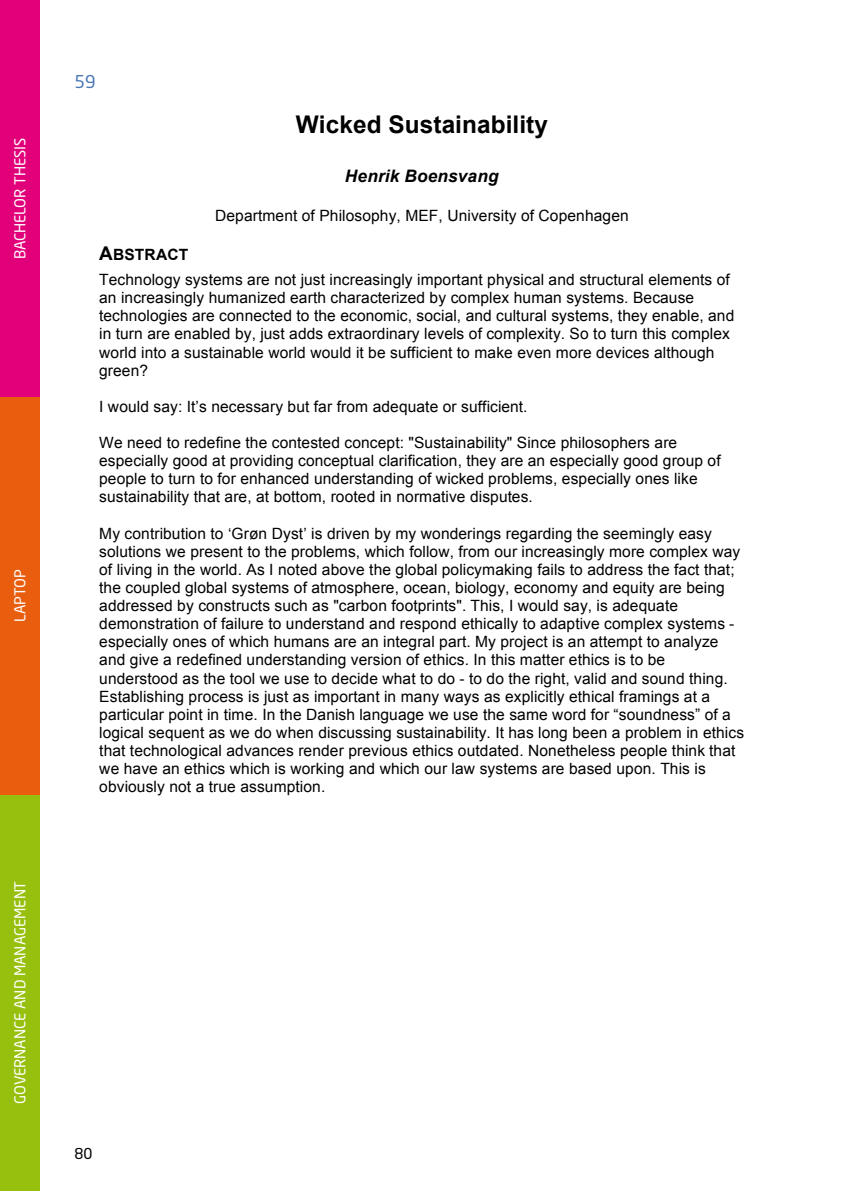
<style>
.page{position:relative;width:844px;height:1191px;background:#fff}
.page>*{position:absolute;margin:0;border:0;box-sizing:border-box;transform-origin:0 0}
.t1{font:700 24.32px "Arial";letter-spacing:.005em;color:#000}
.t2{font:17.5px "Neo Sans Std";color:#4977b6}
.t3{font:italic 700 17.15px "Arial";letter-spacing:.01em;color:#000}
.t4{font:15.58px/18.2px "Arial";letter-spacing:.01em;color:#000}
.t5{font:14.88px "Neo Sans Std";color:#fff}
.t6{font:14.88px "Neo Sans Std";color:#000}
.s1{font-weight:700;font-size:18.9px}
.s2{font-weight:700}
</style>
<div class="page">
<div style="left:0;top:794px;width:40px;height:397px;background:#97bf0d"></div>
<div style="left:0;top:397px;width:40px;height:397px;background:#e95d0f"></div>
<div style="left:0;top:0;width:40px;height:397px;background:#e2007a"></div>
<p class="t5" style="left:11px;top:259px;width:122px;rotate:-90deg">bachelor thesis</p>
<p class="t5" style="left:11px;top:622px;width:52px;rotate:-90deg">laptop</p>
<p class="t5" style="left:11px;top:1104px;width:223px;rotate:-90deg">Governanceandmanagement</p>
<p class="t2" style="left:74px;top:71px;width:23px">59</p>
<h1 class="t1" style="left:296px;top:109px;width:253px">Wicked Sustainability</h1>
<p class="t3" style="left:345px;top:165px;width:155px">Henrik Boensvang</p>
<p class="t4" style="left:215px;top:207px;width:415px">Department of Philosophy, MEF, University of Copenhagen</p>
<p class="t4" style="left:99px;top:243px;width:632px;line-height:24.3px"><span class="s1">A</span><span class="s2">BSTRACT<br></span>Technology systems are not just increasingly important physical and structural elements of</p>
<p class="t4" style="left:99px;top:288px;width:636px">an increasingly humanized earth characterized by complex human systems. Because technologies are connected to the economic, social, and cultural systems, they enable, and in turn are enabled by, just adds extraordinary levels of complexity. So to turn this complex world into a sustainable world would it be sufficient to make even more devices although green?</p>
<p class="t4" style="left:99px;top:397px;width:430px">I would say: It’s necessary but far from adequate or sufficient.</p>
<p class="t4" style="left:99px;top:433px;width:623px">We need to redefine the contested concept: "Sustainability" Since philosophers are especially good at providing conceptual clarification, they are an especially good group of people to turn to for enhanced understanding of wicked problems, especially ones like sustainability that are, at bottom, rooted in normative disputes.</p>
<p class="t4" style="left:99px;top:524px;width:646px">My contribution to ‘Grøn Dyst’ is driven by my wonderings regarding the seemingly easy solutions we present to the problems, which follow, from our increasingly more complex way of living in the world. As I noted above the global policymaking fails to address the fact that; the coupled global systems of atmosphere, ocean, biology, economy and equity are being addressed by constructs such as "carbon footprints". This, I would say, is adequate demonstration of failure to understand and respond ethically to adaptive complex systems - especially ones of which humans are an integral part. My project is an attempt to analyze and give a redefined understanding version of ethics. In this matter ethics is to be understood as the tool we use to decide what to do - to do the right, valid and sound thing.<br>Establishing process is just as important in many ways as explicitly ethical framings at a particular point in time. In the Danish language we use the same word for “soundness” of a logical sequent as we do when discussing sustainability. It has long been a problem in ethics that technological advances render previous ethics outdated. Nonetheless people think that we have an ethics which is working and which our law systems are based upon. This is obviously not a true assumption.</p>
<p class="t6" style="left:74px;top:1144px;width:19px">80</p>
</div>
